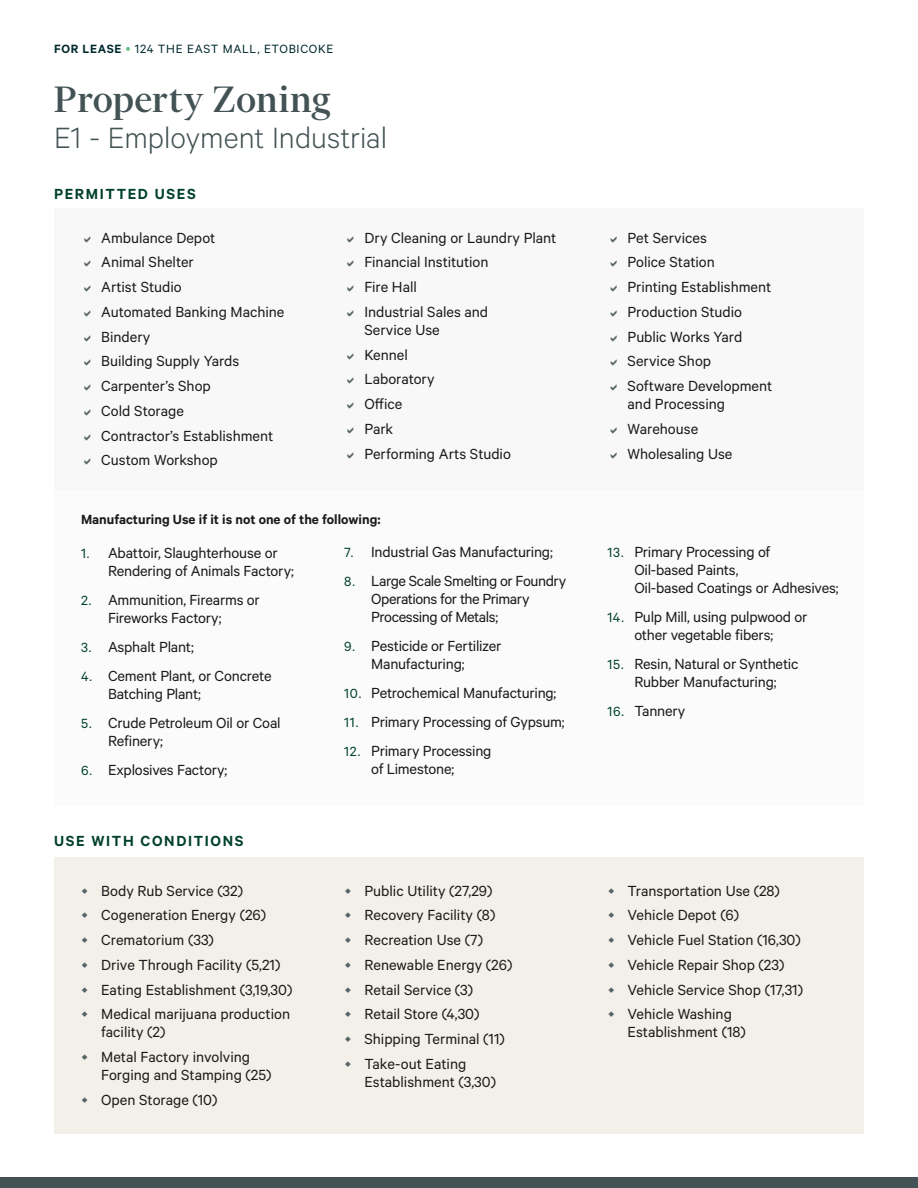
<style>
.page{position:relative;width:918px;height:1188px;background:#fff}
.page>*{position:absolute;margin:0;border:0;box-sizing:border-box;transform-origin:0 0}
.t1{font:500 42px "Financier Display";letter-spacing:.025em;color:#435254}
.t2{font:300 33px "Calibre";color:#435254}
.t3{font:16.5px/24.8px "Calibre";letter-spacing:-.005em;color:#1a1a1a}
.t4{font:16.5px/18px "Calibre";letter-spacing:-.025em;color:#1a1a1a}
.t5{font:600 16.5px "Calibre";letter-spacing:.1em;color:#00402d}
.t6{font:600 15px "Calibre";color:#1a1a1a}
.t7{font:13.5px "Calibre";letter-spacing:.05em;color:#012a2d}
.s1{font-weight:600}
.s2{font-weight:500;color:#62c084}
.s3{font-size:15px;color:#00402d}
</style>
<div class="page">
<div style="left:0;top:1177px;width:918px;height:11px;background:#435254"></div>
<div style="left:54px;top:490px;width:809px;height:316px;background:#fbfbfc"></div>
<div style="left:54px;top:209px;width:810px;height:281px;background:#f8f8f8"></div>
<div style="left:54px;top:857px;width:810px;height:277px;background:#f2f0e8"></div>
<p class="t7" style="left:54px;top:41px;width:281px"><span class="s1">FOR LEASE</span> <span class="s2">•</span> 124 THE EAST MALL, ETOBICOKE</p>
<h1 class="t1" style="left:54px;top:77px;width:278px">Property Zoning</h1>
<h2 class="t2" style="left:54px;top:118px;width:335px">E1 - Employment Industrial</h2>
<p class="t5" style="left:54px;top:184px;width:143px">PERMITTED USES</p>
<p class="t3" style="left:101px;top:224px;width:185px">Ambulance Depot<br>Animal Shelter<br>Artist Studio<br>Automated Banking Machine<br>Bindery<br>Building Supply Yards<br>Carpenter’s Shop<br>Cold Storage<br>Contractor’s Establishment<br>Custom Workshop</p>
<p class="t3" style="left:364px;top:224px;width:193px">Dry Cleaning or Laundry Plant<br>Financial Institution<br>Fire Hall<br>Industrial Sales and</p>
<p class="t3" style="left:364px;top:317px;width:148px">Service Use<br>Kennel<br>Laboratory<br>Office<br>Park<br>Performing Arts Studio</p>
<p class="t6" style="left:81px;top:510px;width:301px">Manufacturing Use if it is not one of the following:</p>
<p class="t3" style="left:108px;top:543px;width:187px;line-height:18px;text-indent:-27px"><span class="s3">1.</span> Abattoir, Slaughterhouse or<br>Rendering of Animals Factory;</p>
<p class="t3" style="left:108px;top:590px;width:153px;line-height:18px;text-indent:-27px"><span class="s3">2.</span> Ammunition, Firearms or<br>Fireworks Factory;</p>
<p class="t3" style="left:81px;top:634px;width:114px"><span class="s3">3.</span> Asphalt Plant;</p>
<p class="t3" style="left:108px;top:667px;width:165px;line-height:18px;text-indent:-27px"><span class="s3">4.</span> Cement Plant, or Concrete<br>Batching Plant;</p>
<p class="t3" style="left:108px;top:714px;width:174px;line-height:18px;text-indent:-27px"><span class="s3">5.</span> Crude Petroleum Oil or Coal<br>Refinery;</p>
<p class="t3" style="left:81px;top:757px;width:148px"><span class="s3">6.</span> Explosives Factory;</p>
<p class="t3" style="left:344px;top:539px;width:210px"><span class="s3">7.</span> Industrial Gas Manufacturing;</p>
<p class="t4" style="left:371px;top:571px;width:197px;text-indent:-27px"><span class="s3">8.</span> Large Scale Smelting or Foundry<br>Operations for the Primary<br>Processing of Metals;</p>
<p class="t3" style="left:371px;top:636px;width:132px;line-height:18px;text-indent:-27px"><span class="s3">9.</span> Pesticide or Fertilizer<br>Manufacturing;</p>
<p class="t3" style="left:344px;top:680px;width:214px"><span class="s3">10.</span> Petrochemical Manufacturing;</p>
<p class="t3" style="left:344px;top:709px;width:222px"><span class="s3">11.</span> Primary Processing of Gypsum;</p>
<p class="t3" style="left:371px;top:741px;width:122px;line-height:18px;text-indent:-27px"><span class="s3">12.</span> Primary Processing of Limestone;</p>
<p class="t5" style="left:54px;top:832px;width:191px">USE WITH CONDITIONS</p>
<p class="t3" style="left:101px;top:878px;width:193px">Body Rub Service (32)<br>Cogeneration Energy (26)<br>Crematorium (33)<br>Drive Through Facility (5,21)<br>Eating Establishment (3,19,30)<br>Medical marijuana production</p>
<p class="t3" style="left:101px;top:1019px;width:150px">facility (2)<br>Metal Factory involving</p>
<p class="t3" style="left:101px;top:1062px;width:172px">Forging and Stamping (25)<br>Open Storage (10)</p>
<p class="t3" style="left:364px;top:878px;width:149px">Public Utility (27,29)<br>Recovery Facility (8)<br>Recreation Use (7)<br>Renewable Energy (26)<br>Retail Service (3)<br>Retail Store (4,30)<br>Shipping Terminal (11)<br>Take-out Eating</p>
<p class="t3" style="left:364px;top:1069px;width:133px">Establishment (3,30)</p>
<p class="t3" style="left:628px;top:224px;width:146px">Pet Services<br>Police Station<br>Printing Establishment<br>Production Studio<br>Public Works Yard<br>Service Shop<br>Software Development</p>
<p class="t3" style="left:628px;top:391px;width:106px">and Processing<br>Warehouse<br>Wholesaling Use</p>
<p class="t3" style="left:634px;top:542px;width:206px;line-height:18px;text-indent:-27px"><span class="s3">13.</span> Primary Processing of<br>Oil-based Paints,<br>Oil-based Coatings or Adhesives;</p>
<p class="t3" style="left:607px;top:607px;width:202px;line-height:18px;text-align:center"><span class="s3">14.</span> Pulp Mill, using pulpwood or other vegetable fibers;</p>
<p class="t3" style="left:607px;top:654px;width:193px;line-height:18px;text-align:center"><span class="s3">15.</span> Resin, Natural or Synthetic<br>Rubber Manufacturing;</p>
<p class="t3" style="left:607px;top:698px;width:80px"><span class="s3">16.</span> Tannery</p>
<p class="t3" style="left:628px;top:878px;width:177px">Transportation Use (28)<br>Vehicle Depot (6)<br>Vehicle Fuel Station (16,30)<br>Vehicle Repair Shop (23)<br>Vehicle Service Shop (17,31)<br>Vehicle Washing</p>
<p class="t3" style="left:628px;top:1019px;width:120px">Establishment (18)</p>
</div>
